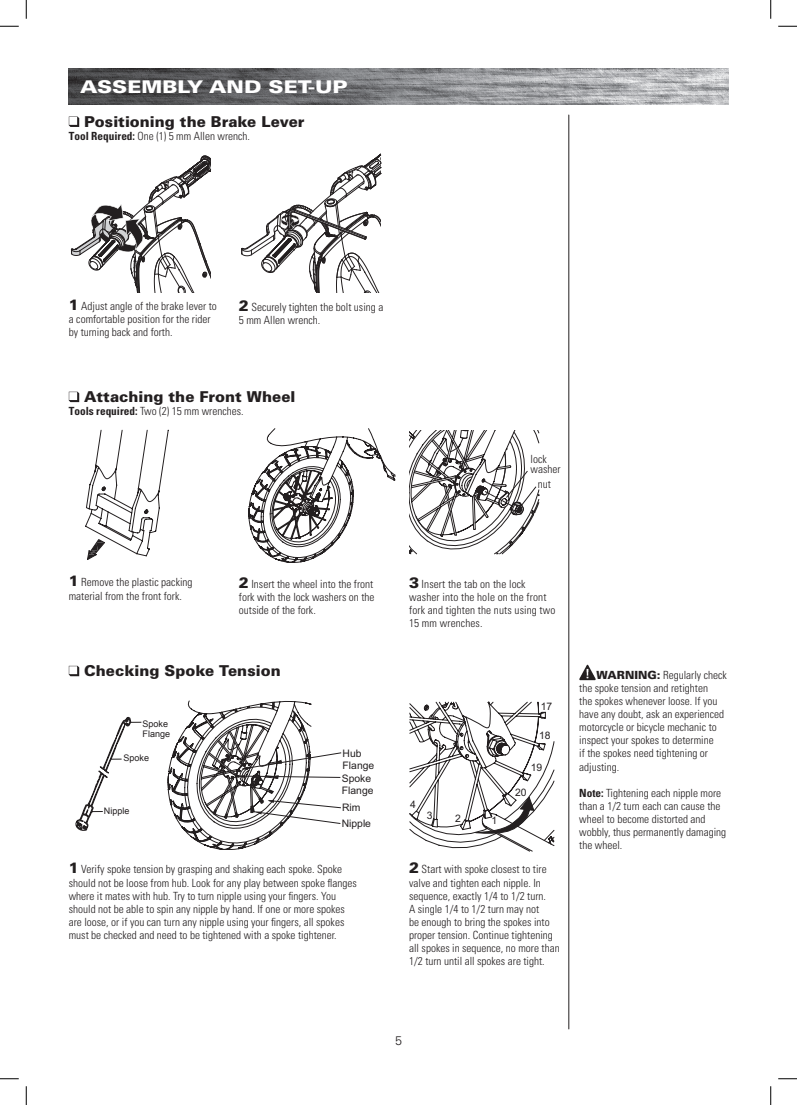
<style>
.page{position:relative;width:797px;height:1105px;background:#fff}
.page>*{position:absolute;margin:0;border:0;box-sizing:border-box;transform-origin:0 0}
.t1{font:900 17.5px "Univers LT Std";color:#fff;scale:1.2 1}
.t2{font:900 15px "Univers LT Std";color:#231f20}
.t3{font:300 12.5px "Univers LT Std";color:#231f20}
.t4{font:300 condensed 11.25px/13.1px "Univers LT Std";color:#231f20}
.t5{font:10.38px/12.5px "Arial";color:#231f20}
.t6{font:9px/10.5px "Arial";color:#231f20}
.s1{font-weight:700}
.s2{font-weight:900;font-stretch:normal;font-size:15px}
.s3{font-weight:900;font-stretch:normal}
</style>
<div class="page">
<img style="left:69px;top:69px;width:659px;height:35px">
<svg style="left:241px;top:154px;width:141px;height:139px"></svg>
<svg style="left:71px;top:156px;width:140px;height:136px"></svg>
<svg style="left:249px;top:428px;width:146px;height:134px"></svg>
<svg style="left:85px;top:430px;width:84px;height:130px"></svg>
<svg style="left:75px;top:717px;width:66px;height:114px"></svg>
<svg style="left:409px;top:701px;width:145px;height:150px"></svg>
<svg style="left:168px;top:701px;width:173px;height:149px"></svg>
<svg style="left:69px;top:666px;width:10px;height:10px"></svg>
<img style="left:579px;top:664px;width:16px;height:16px">
<svg style="left:69px;top:117px;width:10px;height:10px"></svg>
<svg style="left:69px;top:392px;width:10px;height:10px"></svg>
<hr style="left:568px;top:115px;width:1px;height:914px;background:#231f20">
<svg style="left:409px;top:430px;width:130px;height:124px"></svg>
<svg style="left:0;top:25px;width:19px;height:2px"></svg>
<svg style="left:778px;top:25px;width:19px;height:2px"></svg>
<svg style="left:0;top:1078px;width:19px;height:1px"></svg>
<svg style="left:778px;top:1078px;width:19px;height:1px"></svg>
<svg style="left:25px;top:0;width:2px;height:19px"></svg>
<svg style="left:25px;top:1086px;width:2px;height:19px"></svg>
<svg style="left:770px;top:0;width:1px;height:19px"></svg>
<svg style="left:770px;top:1086px;width:1px;height:19px"></svg>
<h1 class="t1" style="left:80px;top:76px;width:224px">ASSEMBLY AND SET-UP</h1>
<h2 class="t2" style="left:84px;top:112px;width:222px">Positioning the Brake Lever</h2>
<p class="t4" style="left:69px;top:130px;width:183px"><span class="s1">Tool Required:</span> One (1) 5 mm Allen wrench.</p>
<p class="t4" style="left:69px;top:299px;width:150px"><span class="s2">1</span> Adjust angle of the brake lever to a comfortable position for the rider by turning back and forth.</p>
<p class="t4" style="left:239px;top:301px;width:146px"><span class="s2">2</span> Securely tighten the bolt using a<br>5 mm Allen wrench.</p>
<h2 class="t2" style="left:84px;top:387px;width:213px">Attaching the Front Wheel</h2>
<p class="t4" style="left:69px;top:405px;width:176px"><span class="s1">Tools required:</span> Two (2) 15 mm wrenches.</p>
<p class="t4" style="left:530px;top:454px;width:31px;line-height:10px">lock washer</p>
<p class="t4" style="left:538px;top:477px;width:15px">nut</p>
<p class="t4" style="left:69px;top:576px;width:125px"><span class="s2">1</span> Remove the plastic packing material from the front fork.</p>
<p class="t4" style="left:239px;top:577px;width:137px;text-align:justify"><span class="s2">2</span> Insert the wheel into the front fork with the lock washers on the outside of the fork.</p>
<p class="t4" style="left:409px;top:577px;width:148px"><span class="s2">3</span> Insert the tab on the lock washer into the hole on the front fork and tighten the nuts using two<br>15 mm wrenches.</p>
<h2 class="t2" style="left:84px;top:661px;width:198px">Checking Spoke Tension</h2>
<p class="t6" style="left:142px;top:718px;width:29px">Spoke<br>Flange</p>
<p class="t6" style="left:123px;top:753px;width:27px">Spoke</p>
<p class="t6" style="left:104px;top:805px;width:27px">Nipple</p>
<p class="t5" style="left:342px;top:747px;width:34px">Hub<br>Flange<br>Spoke<br>Flange</p>
<p class="t5" style="left:342px;top:799px;width:31px;line-height:16px">Rim<br>Nipple</p>
<p class="t5" style="left:410px;top:798px;width:7px">4</p>
<p class="t5" style="left:426px;top:809px;width:7px">3</p>
<p class="t5" style="left:455px;top:812px;width:7px">2</p>
<p class="t5" style="left:491px;top:814px;width:7px">1</p>
<p class="t5" style="left:541px;top:700px;width:13px">17</p>
<p class="t5" style="left:539px;top:729px;width:13px">18</p>
<p class="t5" style="left:530px;top:761px;width:13px">19</p>
<p class="t5" style="left:515px;top:786px;width:13px">20</p>
<p class="t4" style="left:69px;top:863px;width:289px"><span class="s2">1</span> Verify spoke tension by grasping and shaking each spoke. Spoke should not be loose from hub. Look for any play between spoke flanges where it mates with hub. Try to turn nipple using your fingers. You should not be able to spin any nipple by hand. If one or more spokes are loose, or if you can turn any nipple using your fingers, all spokes must be checked and need to be tightened with a spoke tightener.</p>
<p class="t4" style="left:409px;top:863px;width:152px"><span class="s2">2</span> Start with spoke closest to tire valve and tighten each nipple. In sequence, exactly 1/4 to 1/2 turn.<br>A single 1/4 to 1/2 turn may not<br>be enough to bring the spokes into proper tension. Continue tightening all spokes in sequence, no more than 1/2 turn until all spokes are tight.</p>
<p class="t4" style="left:579px;top:668px;width:149px;text-indent:17px"><span class="s3">WARNING:</span> Regularly check the spoke tension and retighten<br>the spokes whenever loose. If you have any doubt, ask an experienced motorcycle or bicycle mechanic to inspect your spokes to determine<br>if the spokes need tightening or adjusting.</p>
<p class="t4" style="left:579px;top:786px;width:148px"><span class="s1">Note:</span> Tightening each nipple more than a 1/2 turn each can cause the wheel to become distorted and wobbly, thus permanently damaging the wheel.</p>
<p class="t3" style="left:395px;top:1033px;width:8px">5</p>
</div>
